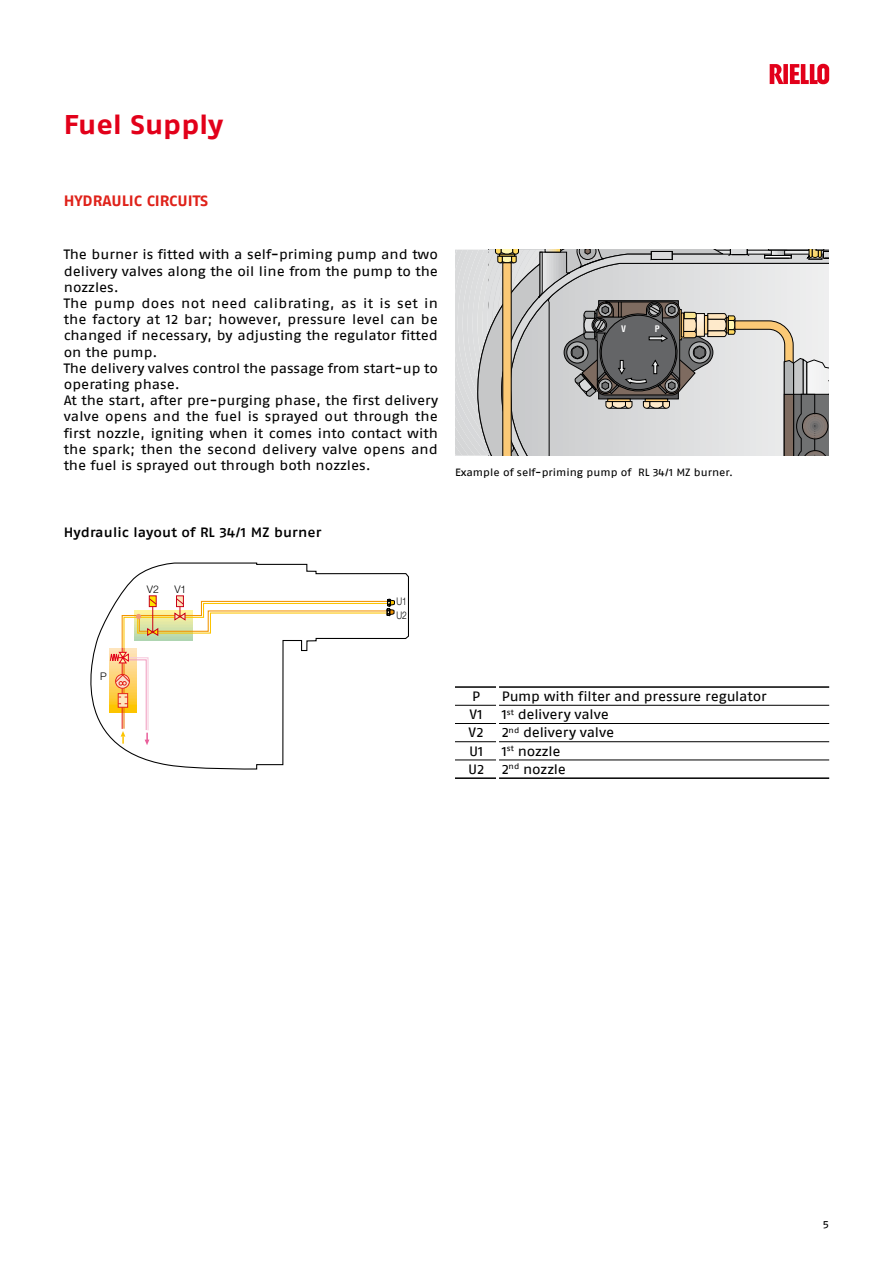
<style>
.page{position:relative;width:893px;height:1263px;background:#fff}
.page>*{position:absolute;margin:0;border:0;box-sizing:border-box;transform-origin:0 0}
.t1{font:700 27px "Fago Ex Lf";color:#e2001a}
.t2{font:700 15px "Fago Ex Lf";color:#df221a}
.t3{font:13.5px/16.2px "Fago Ex Lf";color:#000}
.t4{font:500 13.5px "Fago Ex Lf";letter-spacing:.01em;color:#000}
.t5{font:10.5px "Fago Ex Lf";color:#000}
.t6{font:300 10.5px "Helvetica Neue";color:#000}
.t7{font:300 10.5px/14.4px "Helvetica Neue";color:#000;scale:.8 1}
.t8{font:700 condensed 8.85px "Helvetica";color:#fff}
</style>
<div class="page">
<svg style="left:770px;top:64px;width:59px;height:20px"></svg>
<svg style="left:455px;top:250px;width:373px;height:206px;background:#bcbbb8"></svg>
<svg style="left:90px;top:562px;width:319px;height:208px"></svg>
<svg style="left:176px;top:595px;width:8px;height:2px"></svg>
<svg style="left:149px;top:595px;width:8px;height:2px"></svg>
<svg style="left:109px;top:597px;width:286px;height:148px"></svg>
<hr style="left:455px;top:686px;width:41px;height:2px;background:#000">
<hr style="left:499px;top:686px;width:330px;height:2px;background:#000">
<hr style="left:455px;top:777px;width:41px;height:2px;background:#000">
<hr style="left:499px;top:777px;width:330px;height:2px;background:#000">
<hr style="left:455px;top:705px;width:41px;height:1px;background:#000">
<hr style="left:499px;top:705px;width:330px;height:1px;background:#000">
<hr style="left:455px;top:723px;width:41px;height:1px;background:#000">
<hr style="left:499px;top:723px;width:330px;height:1px;background:#000">
<hr style="left:455px;top:741px;width:41px;height:1px;background:#000">
<hr style="left:499px;top:741px;width:330px;height:1px;background:#000">
<hr style="left:455px;top:759px;width:41px;height:1px;background:#000">
<hr style="left:499px;top:759px;width:330px;height:1px;background:#000">
<h1 class="t1" style="left:64px;top:109px;width:161px">Fuel Supply</h1>
<p class="t2" style="left:64px;top:192px;width:146px">HYDRAULIC CIRCUITS</p>
<p class="t3" style="left:64px;top:246px;width:376px">The burner is fitted with a self-priming pump and two delivery valves along the oil line from the pump to the nozzles.<br>The pump does not need calibrating, as it is set in the factory at 12 bar; however, pressure level can be changed if necessary, by adjusting the regulator fitted on the pump.<br>The delivery valves control the passage from start-up to operating phase.<br>At the start, after pre-purging phase, the first delivery valve opens and the fuel is sprayed out through the first nozzle, igniting when it comes into contact with the spark; then the second delivery valve opens and the fuel is sprayed out through both nozzles.</p>
<p class="t8" style="left:621px;top:323px;width:6px">V</p>
<p class="t8" style="left:655px;top:323px;width:6px">P</p>
<p class="t5" style="left:455px;top:466px;width:279px">Example of self-priming pump of RL 34/1 MZ burner.</p>
<p class="t4" style="left:64px;top:524px;width:259px">Hydraulic layout of RL 34/1 MZ burner</p>
<p class="t6" style="left:147px;top:583px;width:14px">V2</p>
<p class="t6" style="left:174px;top:583px;width:14px">V1</p>
<p class="t7" style="left:396px;top:593px;width:15px">U1<br>U2</p>
<p class="t6" style="left:100px;top:669px;width:8px">P</p>
<p class="t3" style="left:472px;top:688px;width:10px">P</p>
<p class="t3" style="left:502px;top:688px;width:267px">Pump with filter and pressure regulator</p>
<p class="t3" style="left:470px;top:706px;width:14px">V1</p>
<p class="t3" style="left:502px;top:706px;width:109px">1<sup>st</sup> delivery valve</p>
<p class="t3" style="left:469px;top:724px;width:16px">V2</p>
<p class="t3" style="left:502px;top:724px;width:114px">2<sup>nd</sup> delivery valve</p>
<p class="t3" style="left:469px;top:742px;width:16px">U1</p>
<p class="t3" style="left:502px;top:742px;width:60px">1<sup>st</sup> nozzle</p>
<p class="t3" style="left:468px;top:761px;width:18px">U2</p>
<p class="t3" style="left:502px;top:761px;width:66px">2<sup>nd</sup> nozzle</p>
<p class="t5" style="left:823px;top:1218px;width:8px">5</p>
</div>
